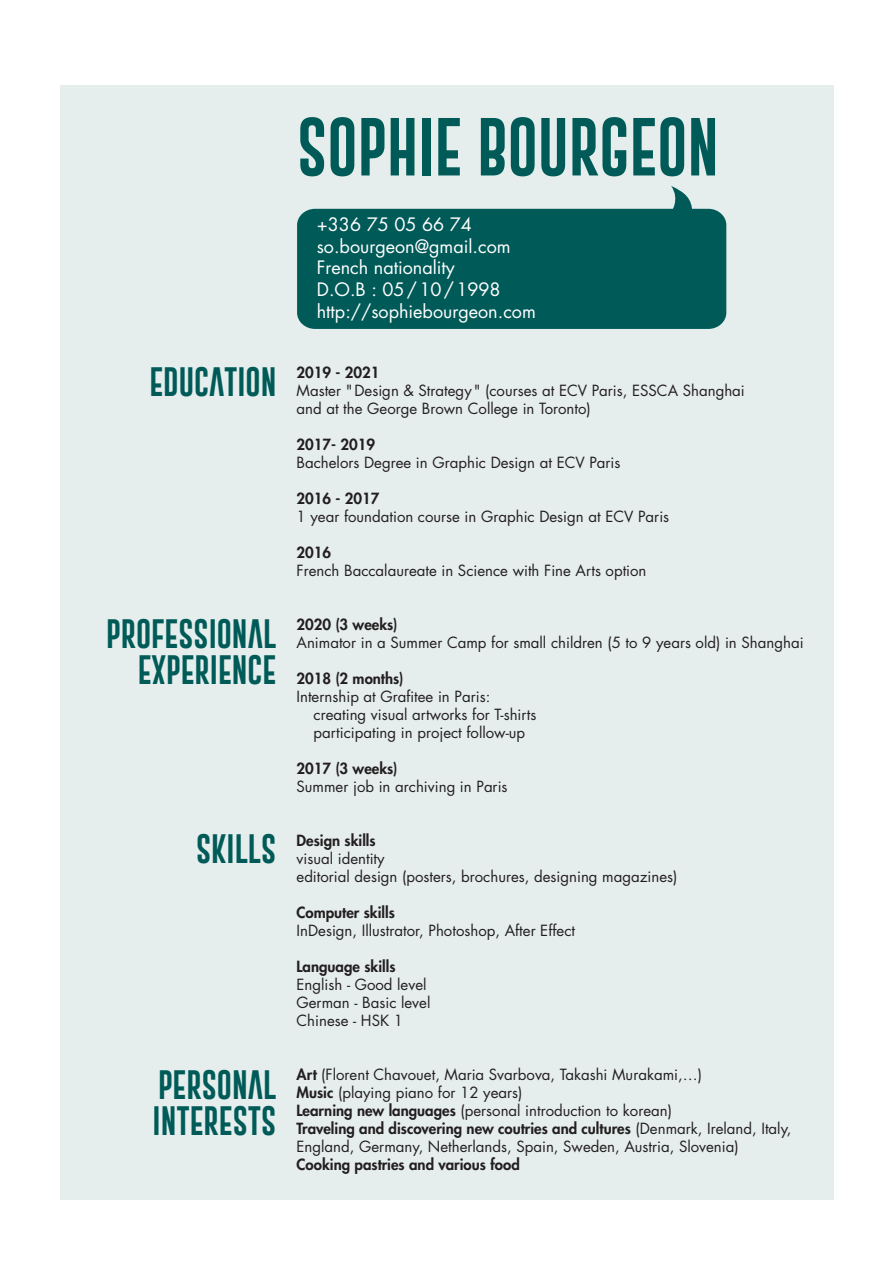
<style>
.page{position:relative;width:893px;height:1263px;background:#fff}
.page>*{position:absolute;margin:0;border:0;box-sizing:border-box;transform-origin:0 0}
.t1{font:60px "Gobold Extra 1";color:#005b58}
.t2{font:30px "Gobold Extra 1";color:#005b58}
.t3{font:18px "Futura Std";color:#fff}
.t4{font:15px/18px "Futura Std";color:#231f20}
.t5{font:800 15px "Futura Std";color:#231f20}
.s1{font-weight:800}
</style>
<div class="page">
<div style="left:60px;top:85px;width:773px;height:1114px;background:#e6eeed"></div>
<div style="left:297px;top:209px;width:429px;height:120px;background:#005b58;border-radius:17px"></div>
<svg style="left:671px;top:186px;width:22px;height:23px"></svg>
<p class="t2" style="left:149px;top:362px;width:128px">EDUCATION</p>
<p class="t2" style="left:106px;top:614px;width:172px">PROFESSIONAL</p>
<p class="t2" style="left:138px;top:650px;width:140px">EXPERIENCE</p>
<p class="t2" style="left:196px;top:829px;width:82px">SKILLS</p>
<p class="t2" style="left:158px;top:1065px;width:120px">PERSONAL</p>
<p class="t2" style="left:153px;top:1101px;width:125px">INTERESTS</p>
<p class="t1" style="left:297px;top:108px;width:423px">SOPHIE BOURGEON</p>
<p class="t3" style="left:317px;top:213px;width:157px">+336 75 05 66 74</p>
<p class="t3" style="left:317px;top:235px;width:195px">so.bourgeon@gmail.com</p>
<p class="t3" style="left:317px;top:256px;width:140px">French nationality</p>
<p class="t3" style="left:317px;top:278px;width:185px">D.O.B : 05/10/1998</p>
<p class="t3" style="left:317px;top:299px;width:221px">http://sophiebourgeon.com</p>
<p class="t5" style="left:297px;top:363px;width:84px">2019 - 2021</p>
<p class="t4" style="left:297px;top:382px;width:450px">Master "Design &amp; Strategy " (courses at ECV Paris, ESSCA Shanghai</p>
<p class="t4" style="left:297px;top:400px;width:296px">and at the George Brown College in Toronto)</p>
<p class="t5" style="left:297px;top:435px;width:80px">2017- 2019</p>
<p class="t4" style="left:297px;top:454px;width:325px">Bachelors Degree in Graphic Design at ECV Paris</p>
<p class="t5" style="left:297px;top:489px;width:84px">2016 - 2017</p>
<p class="t4" style="left:297px;top:508px;width:374px">1 year foundation course in Graphic Design at ECV Paris</p>
<p class="t5" style="left:297px;top:543px;width:36px">2016</p>
<p class="t4" style="left:297px;top:562px;width:351px">French Baccalaureate in Science with Fine Arts option</p>
<p class="t5" style="left:297px;top:615px;width:102px">2020 (3 weeks)</p>
<p class="t4" style="left:297px;top:634px;width:509px">Animator in a Summer Camp for small children (5 to 9 years old) in Shanghai</p>
<p class="t5" style="left:297px;top:669px;width:108px">2018 (2 months)</p>
<p class="t4" style="left:297px;top:688px;width:195px">Internship at Grafitee in Paris:</p>
<p class="t4" style="left:314px;top:706px;width:224px">creating visual artworks for T-shirts</p>
<p class="t4" style="left:314px;top:724px;width:213px">participating in project follow-up</p>
<p class="t5" style="left:297px;top:759px;width:102px">2017 (3 weeks)</p>
<p class="t4" style="left:297px;top:778px;width:213px">Summer job in archiving in Paris</p>
<p class="t5" style="left:297px;top:831px;width:81px">Design skills</p>
<p class="t4" style="left:297px;top:850px;width:90px">visual identity</p>
<p class="t4" style="left:297px;top:868px;width:382px">editorial design (posters, brochures, designing magazines)</p>
<p class="t5" style="left:297px;top:903px;width:100px">Computer skills</p>
<p class="t4" style="left:297px;top:922px;width:280px">InDesign, Illustrator, Photoshop, After Effect</p>
<p class="t5" style="left:297px;top:957px;width:100px">Language skills</p>
<p class="t4" style="left:297px;top:976px;width:131px">English - Good level</p>
<p class="t4" style="left:297px;top:994px;width:135px">German - Basic level</p>
<p class="t4" style="left:297px;top:1012px;width:108px">Chinese - HSK 1</p>
<p class="t4" style="left:297px;top:1066px;width:407px"><span class="s1">Art</span> (Florent Chavouet, Maria Svarbova, Takashi Murakami,…)</p>
<p class="t4" style="left:297px;top:1084px;width:227px"><span class="s1">Music</span> (playing piano for 12 years)</p>
<p class="t4" style="left:297px;top:1102px;width:377px"><span class="s1">Learning new languages</span> (personal introduction to korean)</p>
<p class="t4" style="left:297px;top:1120px;width:496px"><span class="s1">Traveling and discovering new coutries and cultures</span> (Denmark, Ireland, Italy,<br>England, Germany, Netherlands, Spain, Sweden, Austria, Slovenia)</p>
<p class="t5" style="left:297px;top:1155px;width:225px">Cooking pastries and various food</p>
</div>
